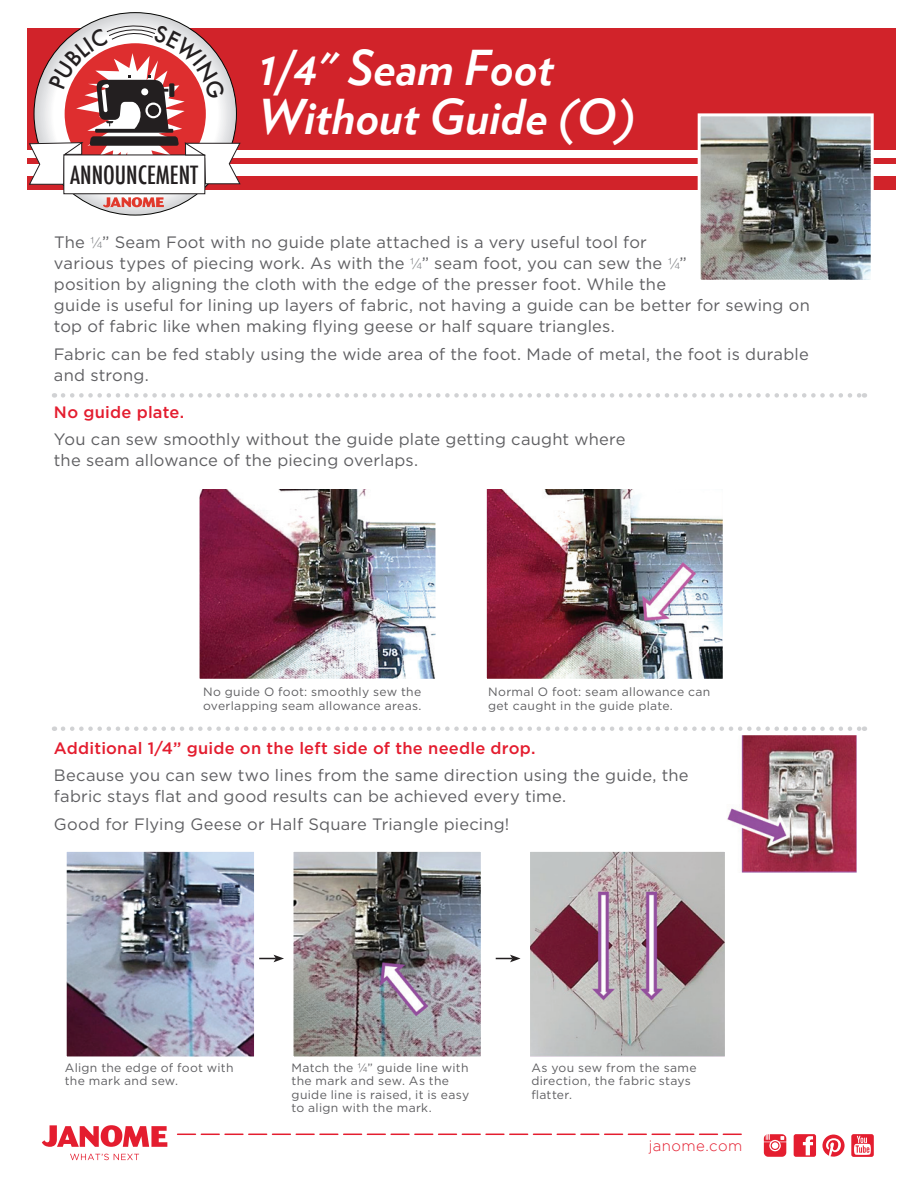
<style>
.page{position:relative;width:918px;height:1188px;background:#fff}
.page>*{position:absolute;margin:0;border:0;box-sizing:border-box;transform-origin:0 0}
.t1{font:italic 700 48px/49.5px "Verlag";color:#fff}
.t2{font:500 condensed 24.45px "Futura";color:#231f20}
.t3{font:16.5px/21px "Gotham HTF";letter-spacing:.01em;color:#5f5f62}
.t4{font:500 16.5px "Gotham HTF";letter-spacing:.015em;color:#e41d2f}
.t5{font:300 15px "Gotham";letter-spacing:.025em;color:#e41d2f}
.t6{font:12px/13.5px "Gotham HTF";letter-spacing:.025em;color:#5f5f62}
.s1{font-family:"Helvetica";font-weight:300;font-size:15px;color:#848689}
.s2{font-family:"Helvetica";font-weight:300;color:#636366}
</style>
<div class="page">
<svg style="left:63px;top:393px;width:802px;height:5px"></svg>
<div style="left:27px;top:28px;width:868px;height:162px;background:#d1232a"></div>
<div style="left:0;top:150px;width:910px;height:8px;background:#fff"></div>
<div style="left:0;top:164px;width:910px;height:12px;background:#fff"></div>
<svg style="left:34px;top:13px;width:202px;height:202px"></svg>
<div style="left:64px;top:155px;width:141px;height:39px;background:#fff"></div>
<div style="left:63px;top:155px;width:142px;height:39px;border:1px solid #231f20"></div>
<svg style="left:103px;top:197px;width:61px;height:10px"></svg>
<svg style="left:42px;top:1125px;width:125px;height:22px"></svg>
<svg style="left:70px;top:1154px;width:69px;height:6px"></svg>
<svg style="left:794px;top:1134px;width:22px;height:23px"></svg>
<svg style="left:851px;top:1134px;width:23px;height:23px"></svg>
<svg style="left:822px;top:1135px;width:23px;height:22px"></svg>
<svg style="left:764px;top:1134px;width:22px;height:23px"></svg>
<svg style="left:178px;top:1134px;width:563px;height:1px"></svg>
<img style="left:702px;top:117px;width:168px;height:162px">
<img style="left:702px;top:150px;width:168px;height:8px">
<img style="left:702px;top:164px;width:168px;height:12px">
<div style="left:698px;top:113px;width:176px;height:170px;border:3px solid #fff"></div>
<svg style="left:63px;top:726px;width:802px;height:147px"></svg>
<img style="left:201px;top:490px;width:233px;height:188px">
<div style="left:197px;top:486px;width:241px;height:196px;border:3px solid #fff"></div>
<img style="left:488px;top:490px;width:234px;height:188px">
<div style="left:484px;top:486px;width:242px;height:196px;border:3px solid #fff"></div>
<img style="left:68px;top:853px;width:185px;height:202px">
<div style="left:64px;top:849px;width:193px;height:210px;border:3px solid #fff"></div>
<img style="left:295px;top:853px;width:185px;height:202px">
<div style="left:291px;top:849px;width:193px;height:210px;border:3px solid #fff"></div>
<img style="left:531px;top:853px;width:193px;height:202px">
<div style="left:527px;top:849px;width:201px;height:210px;border:3px solid #fff"></div>
<svg style="left:259px;top:955px;width:25px;height:7px"></svg>
<svg style="left:496px;top:955px;width:25px;height:7px"></svg>
<svg style="left:29px;top:20px;width:212px;height:165px"></svg>
<h2 class="t2" style="left:70px;top:159px;width:130px">ANNOUNCEMENT</h2>
<h1 class="t1" style="left:258px;top:40px;width:379px">1/4" Seam Foot<br>Without Guide (O)</h1>
<p class="t3" style="left:54px;top:231px;width:757px">The <span class="s1">¼</span>” Seam Foot with no guide plate attached is a very useful tool for<br>various types of piecing work. As with the <span class="s1">¼</span>” seam foot, you can sew the <span class="s1">¼</span>”<br>position by aligning the cloth with the edge of the presser foot. While the<br>guide is useful for lining up layers of fabric, not having a guide can be better for sewing on top of fabric like when making flying geese or half square triangles.</p>
<p class="t3" style="left:54px;top:343px;width:756px">Fabric can be fed stably using the wide area of the foot. Made of metal, the foot is durable and strong.</p>
<p class="t4" style="left:54px;top:402px;width:132px">No guide plate.</p>
<p class="t3" style="left:54px;top:429px;width:573px">You can sew smoothly without the guide plate getting caught where the seam allowance of the piecing overlaps.</p>
<p class="t6" style="left:203px;top:685px;width:220px">No guide O foot: smoothly sew the overlapping seam allowance areas.</p>
<p class="t6" style="left:488px;top:685px;width:224px">Normal O foot: seam allowance can get caught in the guide plate.</p>
<p class="t4" style="left:54px;top:738px;width:483px">Additional 1/4” guide on the left side of the needle drop.</p>
<p class="t3" style="left:54px;top:765px;width:636px">Because you can sew two lines from the same direction using the guide, the fabric stays flat and good results can be achieved every time.</p>
<p class="t3" style="left:54px;top:813px;width:457px">Good for Flying Geese or Half Square Triangle piecing!</p>
<p class="t6" style="left:65px;top:1060px;width:170px">Align the edge of foot with the mark and sew.</p>
<p class="t6" style="left:292px;top:1060px;width:179px">Match the <span class="s2">¼</span>” guide line with the mark and sew. As the guide line is raised, it is easy to align with the mark.</p>
<p class="t6" style="left:531px;top:1060px;width:167px">As you sew from the same direction, the fabric stays flatter.</p>
<p class="t5" style="left:649px;top:1137px;width:95px">janome.com</p>
</div>
